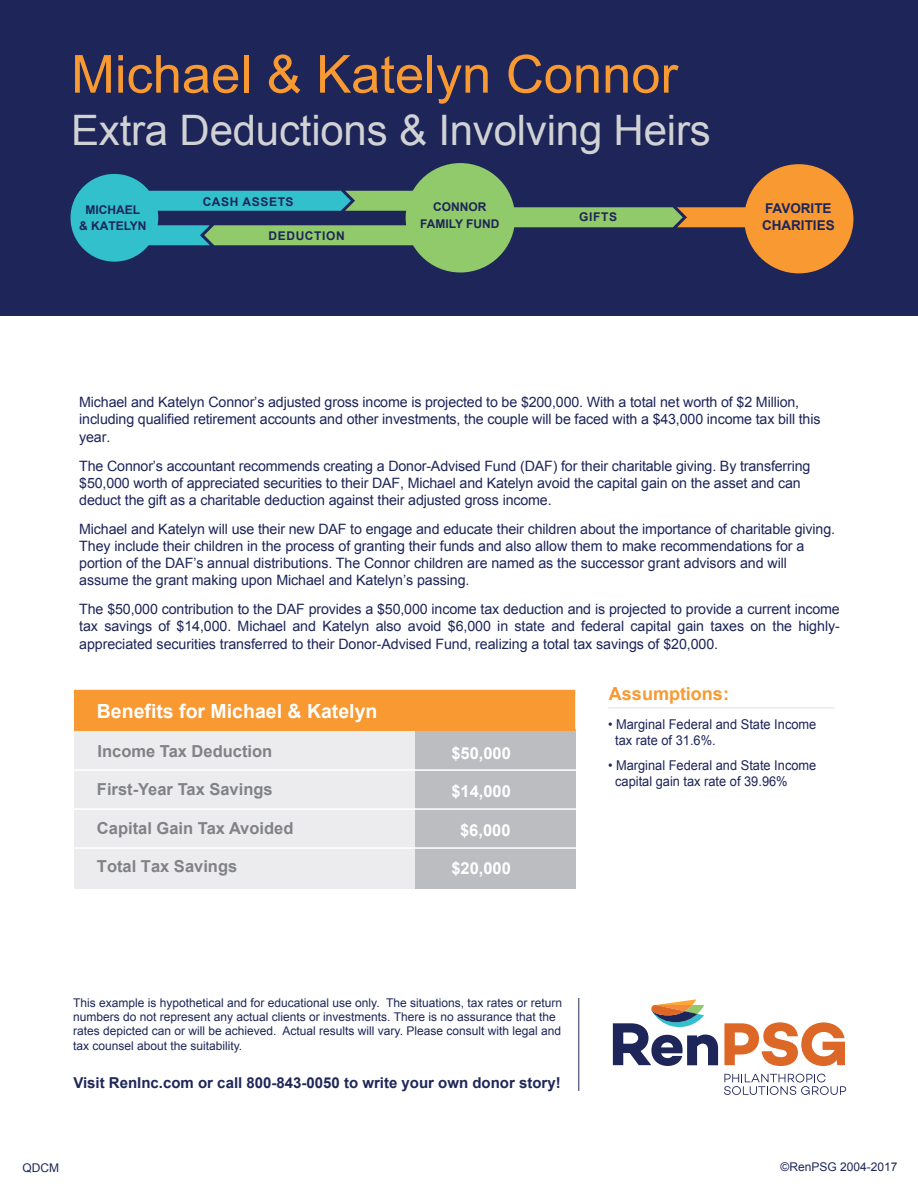
<style>
.page{position:relative;width:918px;height:1188px;background:#fff}
.page>*{position:absolute;margin:0;border:0;box-sizing:border-box;transform-origin:0 0}
.t1{font:52.5px "Arial";color:#f89932}
.t2{font:42px "Arial";letter-spacing:-.005em;color:#d1d2d4}
.t3{font:700 19.5px "Arial";color:#fff}
.t4{font:700 18px "Arial";color:#f89932}
.t5{font:700 16.5px "Arial";color:#808285}
.t6{font:700 16.5px "Arial";color:#fff}
.t7{font:700 15px "Arial";color:#1e2758}
.t8{font:14.25px/17.1px "Arial";letter-spacing:-.01em;color:#1d2559}
.t9{font:13.5px/16.2px "Arial";color:#1d2559;scale:.95 1}
.t10{font:700 13.5px/16.2px "Arial";color:#1d2559}
.t11{font:12px/14.4px "Arial";color:#1e2758}
.t12{font:700 12px/16.2px "Arial";color:#1d2559;text-align:center}
.t13{font:700 12px "Arial";letter-spacing:.05em;color:#1d2559}
</style>
<div class="page">
<svg style="left:724px;top:1074px;width:122px;height:21px"></svg>
<svg style="left:724px;top:1022px;width:121px;height:44px"></svg>
<svg style="left:613px;top:999px;width:105px;height:67px"></svg>
<hr style="left:578px;top:998px;width:1px;height:93px;background:#1e2758">
<div style="left:0;top:0;width:918px;height:315px;background:#1d2559"></div>
<svg style="left:149px;top:191px;width:264px;height:20px;background:#46bdb2"></svg>
<div style="left:71px;top:174px;width:87px;height:88px;background:#31c0cc;border-radius:50%"></div>
<svg style="left:514px;top:207px;width:231px;height:20px;background:#a7b75a"></svg>
<div style="left:744px;top:164px;width:109px;height:109px;background:#f89932;border-radius:50%"></div>
<div style="left:406px;top:163px;width:109px;height:110px;background:#90ca6a;border-radius:50%"></div>
<svg style="left:149px;top:225px;width:264px;height:20px;background:#78c37d"></svg>
<div style="left:74px;top:690px;width:502px;height:199px;background:#ececee"></div>
<div style="left:415px;top:730px;width:161px;height:159px;background:#bcbdc0"></div>
<hr style="left:70px;top:769px;width:510px;height:2px;background:#fff">
<hr style="left:68px;top:808px;width:510px;height:2px;background:#fff">
<div style="left:74px;top:690px;width:501px;height:40px;background:#f89932"></div>
<hr style="left:608px;top:707px;width:227px;height:2px;background:#ececee">
<hr style="left:70px;top:847px;width:511px;height:2px;background:#fff">
<h1 class="t1" style="left:71px;top:40px;width:608px">Michael &amp; Katelyn Connor</h1>
<h2 class="t2" style="left:71px;top:102px;width:641px">Extra Deductions &amp; Involving Heirs</h2>
<p class="t13" style="left:203px;top:193px;width:92px">CASH ASSETS</p>
<p class="t13" style="left:269px;top:227px;width:78px">DEDUCTION</p>
<p class="t12" style="left:79px;top:202px;width:69px">MICHAEL<br>&amp; KATELYN</p>
<p class="t12" style="left:420px;top:199px;width:81px">CONNOR<br>FAMILY FUND</p>
<p class="t12" style="left:579px;top:209px;width:39px">GIFTS</p>
<p class="t10" style="left:762px;top:201px;width:74px">FAVORITE<br>CHARITIES</p>
<p class="t8" style="left:79px;top:394px;width:743px">Michael and Katelyn Connor’s adjusted gross income is projected to be $200,000. With a total net worth of $2 Million, including qualified retirement accounts and other investments, the couple will be faced with a $43,000 income tax bill this year.</p>
<p class="t8" style="left:79px;top:457px;width:733px">The Connor’s accountant recommends creating a Donor-Advised Fund (DAF) for their charitable giving. By transferring $50,000 worth of appreciated securities to their DAF, Michael and Katelyn avoid the capital gain on the asset and can deduct the gift as a charitable deduction against their adjusted gross income.</p>
<p class="t8" style="left:79px;top:521px;width:757px">Michael and Katelyn will use their new DAF to engage and educate their children about the importance of charitable giving.<br>They include their children in the process of granting their funds and also allow them to make recommendations for a portion of the DAF’s annual distributions. The Connor children are named as the successor grant advisors and will assume the grant making upon Michael and Katelyn’s passing.</p>
<p class="t8" style="left:79px;top:601px;width:762px;text-align:justify">The $50,000 contribution to the DAF provides a $50,000 income tax deduction and is projected to provide a current income tax savings of $14,000. Michael and Katelyn also avoid $6,000 in state and federal capital gain taxes on the highly&shy;appreciated securities transferred to their Donor-Advised Fund, realizing a total tax savings of $20,000.</p>
<h3 class="t3" style="left:97px;top:698px;width:282px">Benefits for Michael &amp; Katelyn</h3>
<p class="t5" style="left:97px;top:740px;width:176px">Income Tax Deduction</p>
<p class="t5" style="left:97px;top:779px;width:177px">First-Year Tax Savings</p>
<p class="t5" style="left:97px;top:817px;width:198px">Capital Gain Tax Avoided</p>
<p class="t5" style="left:97px;top:855px;width:142px">Total Tax Savings</p>
<p class="t6" style="left:451px;top:742px;width:61px">$50,000</p>
<p class="t6" style="left:451px;top:781px;width:61px">$14,000</p>
<p class="t6" style="left:460px;top:819px;width:52px">$6,000</p>
<p class="t6" style="left:451px;top:857px;width:61px">$20,000</p>
<p class="t4" style="left:609px;top:682px;width:122px">Assumptions:</p>
<p class="t9" style="left:615px;top:716px;width:213px;text-indent:-7px">• Marginal Federal and State Income tax rate of 31.6%.</p>
<p class="t9" style="left:615px;top:757px;width:213px;text-indent:-7px">• Marginal Federal and State Income capital gain tax rate of 39.96%</p>
<p class="t11" style="left:73px;top:995px;width:491px">This example is hypothetical and for educational use only. The situations, tax rates or return numbers do not represent any actual clients or investments. There is no assurance that the rates depicted can or will be achieved. Actual results will vary. Please consult with legal and tax counsel about the suitability.</p>
<p class="t7" style="left:73px;top:1073px;width:489px">Visit RenInc.com or call 800-843-0050 to write your own donor story!</p>
<p class="t11" style="left:22px;top:1160px;width:38px">QDCM</p>
<p class="t11" style="left:781px;top:1160px;width:118px">©RenPSG 2004-2017</p>
</div>
